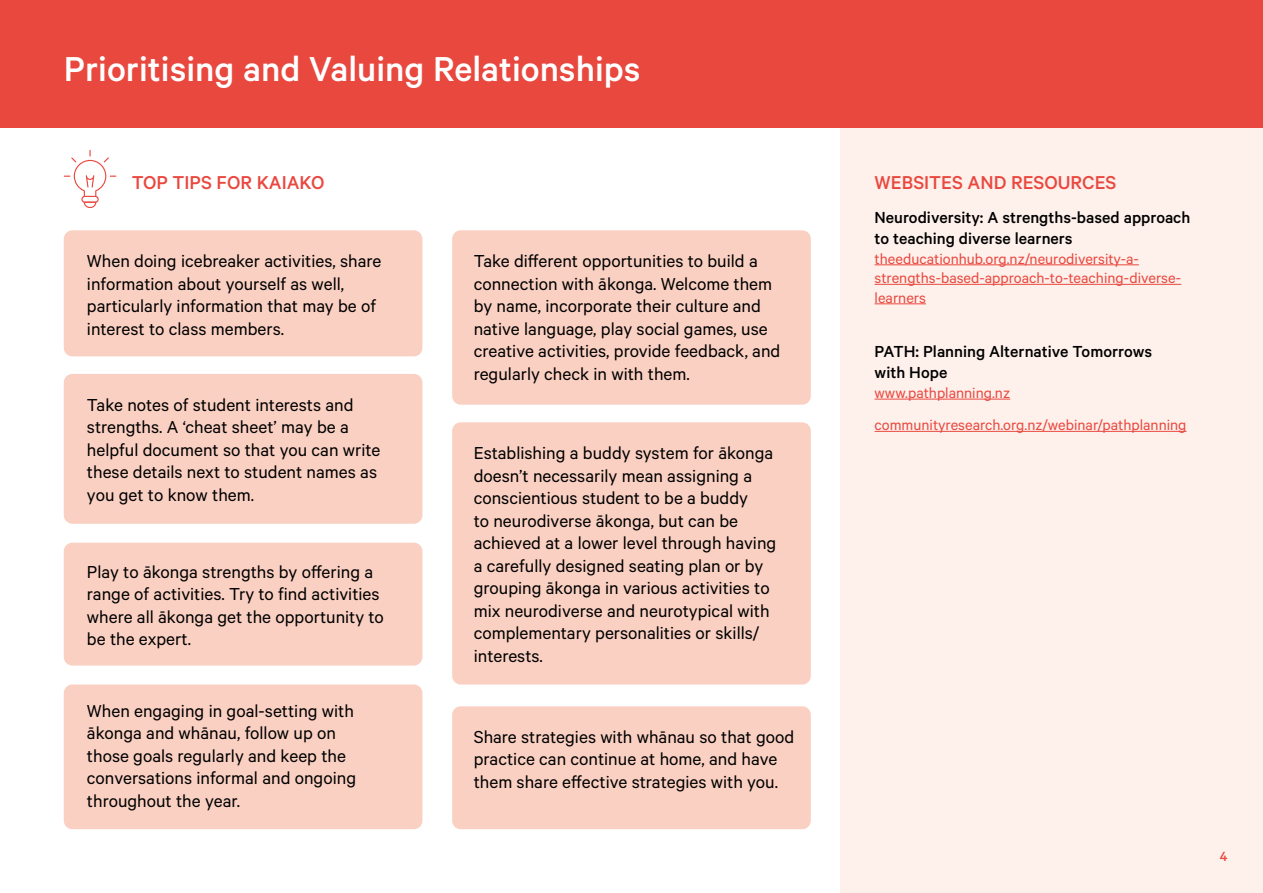
<style>
.page{position:relative;width:1263px;height:893px;background:#fff}
.page>*{position:absolute;margin:0;border:0;box-sizing:border-box;transform-origin:0 0}
.Heading{font:500 39px "Calibre";color:#fff}
.Subhead{font:500 21px "Calibre";color:#e9483f}
.Body_Large{font:19.5px/22.5px "Calibre";color:#000}
.Subsubhead{font:500 18px/21px "Calibre";color:#000}
.Hyperlink{font:16.5px/19.5px "Calibre";color:#e9483f}
.t1{font:500 15px "Calibre";color:#e9483f}
</style>
<div class="page">
<div style="left:840px;top:0;width:423px;height:893px;background:#fef0eb"></div>
<div style="left:0;top:0;width:1263px;height:128px;background:#e9483f"></div>
<div style="left:64px;top:230px;width:358px;height:126px;background:#fad0c2;border-radius:9px"></div>
<div style="left:64px;top:374px;width:358px;height:150px;background:#fad0c2;border-radius:9px"></div>
<div style="left:64px;top:543px;width:358px;height:123px;background:#fad0c2;border-radius:9px"></div>
<div style="left:64px;top:684px;width:358px;height:145px;background:#fad0c2;border-radius:9px"></div>
<div style="left:452px;top:706px;width:359px;height:123px;background:#fad0c2;border-radius:9px"></div>
<div style="left:452px;top:230px;width:359px;height:175px;background:#fad0c2;border-radius:9px"></div>
<div style="left:452px;top:422px;width:359px;height:262px;background:#fad0c2;border-radius:9px"></div>
<hr style="left:874px;top:265px;width:265px;height:1px;background:#e9483f">
<hr style="left:874px;top:284px;width:307px;height:1px;background:#e9483f">
<hr style="left:874px;top:304px;width:52px;height:1px;background:#e9483f">
<hr style="left:874px;top:399px;width:136px;height:1px;background:#e9483f">
<hr style="left:874px;top:431px;width:312px;height:1px;background:#e9483f">
<svg style="left:64px;top:150px;width:52px;height:58px"></svg>
<p class="Heading" style="left:64px;top:46px;width:578px">Prioritising and Valuing Relationships</p>
<p class="Subhead" style="left:132px;top:171px;width:194px">TOP TIPS FOR KAIAKO</p>
<p class="Body_Large" style="left:87px;top:249px;width:296px">When doing icebreaker activities, share information about yourself as well, particularly information that may be of interest to class members.</p>
<p class="Body_Large" style="left:87px;top:393px;width:295px">Take notes of student interests and strengths. A ‘cheat sheet’ may be a helpful document so that you can write these details next to student names as you get to know them.</p>
<p class="Body_Large" style="left:87px;top:560px;width:298px">Play to ākonga strengths by offering a range of activities. Try to find activities where all ākonga get the opportunity to be the expert.</p>
<p class="Body_Large" style="left:87px;top:699px;width:271px">When engaging in goal-setting with ākonga and whānau, follow up on those goals regularly and keep the conversations informal and ongoing throughout the year.</p>
<p class="Body_Large" style="left:474px;top:249px;width:308px">Take different opportunities to build a connection with ākonga. Welcome them by name, incorporate their culture and native language, play social games, use creative activities, provide feedback, and regularly check in with them.</p>
<p class="Body_Large" style="left:474px;top:441px;width:304px">Establishing a buddy system for ākonga doesn’t necessarily mean assigning a conscientious student to be a buddy<br>to neurodiverse ākonga, but can be achieved at a lower level through having a carefully designed seating plan or by grouping ākonga in various activities to mix neurodiverse and neurotypical with complementary personalities or skills/ interests.</p>
<p class="Body_Large" style="left:474px;top:725px;width:322px">Share strategies with whānau so that good practice can continue at home, and have them share effective strategies with you.</p>
<p class="Subhead" style="left:874px;top:171px;width:243px">WEBSITES AND RESOURCES</p>
<p class="Subsubhead" style="left:874px;top:207px;width:317px">Neurodiversity: A strengths-based approach to teaching diverse learners</p>
<p class="Hyperlink" style="left:874px;top:248px;width:308px">theeducationhub.org.nz/neurodiversity-a&shy;strengths-based-approach-to-teaching-diverse&shy;learners</p>
<p class="Subsubhead" style="left:874px;top:341px;width:279px">PATH: Planning Alternative Tomorrows with Hope</p>
<p class="Hyperlink" style="left:874px;top:382px;width:137px">www.pathplanning.nz</p>
<p class="Hyperlink" style="left:874px;top:415px;width:313px">communityresearch.org.nz/webinar/pathplanning</p>
<p class="t1" style="left:1220px;top:848px;width:9px">4</p>
</div>
